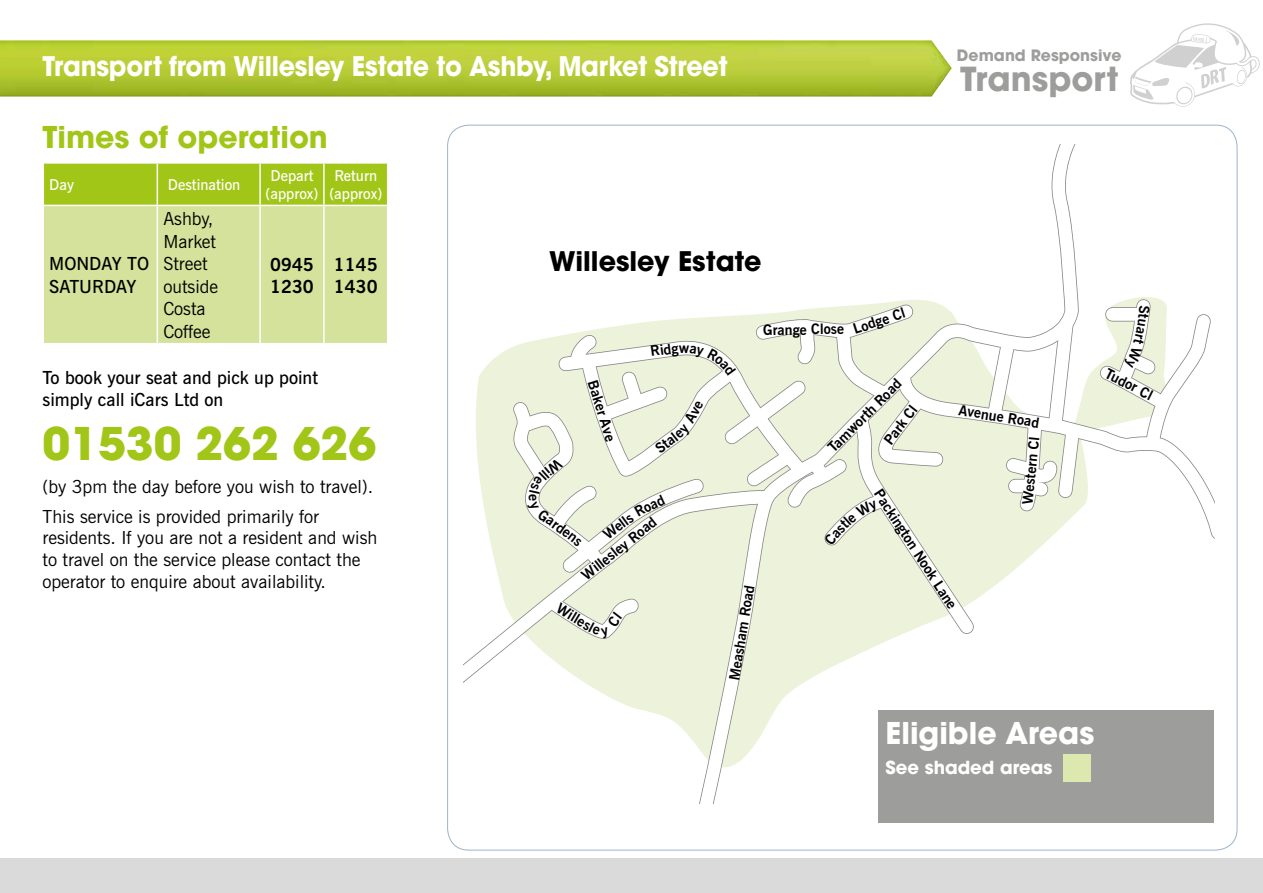
<style>
.page{position:relative;width:1263px;height:893px;background:#fff}
.page>*{position:absolute;margin:0;border:0;box-sizing:border-box;transform-origin:0 0}
.t1{font:700 45px "Avant Garde LT";color:#a2c617}
.t2{font:700 33.15px "Avant Garde LT";color:#9d9d9c}
.t3{font:700 30px "Avant Garde LT";color:#a2c617}
.t4{font:700 30px "Avant Garde LT";color:#fff}
.t5{font:700 27px "Avant Garde LT";letter-spacing:-.01em;color:#fff;scale:.94 1}
.t6{font:700 27px "Avant Garde LT";color:#000}
.t7{font:18px/22.5px "News Gothic BT";color:#000}
.t8{font:600 18px/22.5px "News Gothic BT";color:#000}
.t9{font:700 18px/22.5px "News Gothic BT";color:#000}
.t10{font:700 18px "Avant Garde LT";color:#fff}
.t11{font:700 15.75px "Avant Garde LT";color:#9d9d9c}
.t12{font:600 15px/18px "News Gothic BT";color:#fff;text-align:center}
.t13{font:700 14.4px "News Gothic BT";color:#000}
.t14{font:700 14.25px "News Gothic BT";color:#000}
</style>
<div class="page">
<img style="left:0;top:40px;width:952px;height:57px">
<div style="left:878px;top:710px;width:336px;height:113px;background:#9d9d9c"></div>
<div style="left:44px;top:164px;width:343px;height:41px;background:#a2c617"></div>
<div style="left:44px;top:206px;width:343px;height:137px;background:#d5e29b"></div>
<hr style="left:157px;top:164px;width:1px;height:41px;background:#fff">
<hr style="left:259px;top:164px;width:2px;height:41px;background:#fff">
<hr style="left:323px;top:164px;width:2px;height:41px;background:#fff">
<hr style="left:157px;top:206px;width:1px;height:137px;background:#fff">
<hr style="left:259px;top:206px;width:2px;height:137px;background:#fff">
<hr style="left:323px;top:206px;width:2px;height:137px;background:#fff">
<div style="left:0;top:859px;width:1263px;height:34px;background:#dadada"></div>
<svg style="left:1130px;top:23px;width:130px;height:84px"></svg>
<svg style="left:476px;top:352px;width:200px;height:371px"></svg>
<svg style="left:678px;top:145px;width:400px;height:659px"></svg>
<svg style="left:463px;top:485px;width:318px;height:215px"></svg>
<div style="left:1063px;top:754px;width:28px;height:28px;background:#dde8b1"></div>
<svg style="left:504px;top:292px;width:710px;height:349px"></svg>
<h3 class="t5" style="left:43px;top:49px;width:730px">Transport from Willesley Estate to Ashby, Market Street</h3>
<p class="t11" style="left:957px;top:44px;width:166px">Demand Responsive</p>
<h2 class="t2" style="left:960px;top:57px;width:160px">Transport</h2>
<h3 class="t3" style="left:43px;top:117px;width:287px">Times of operation</h3>
<p class="t12" style="left:49px;top:175px;width:26px">Day</p>
<p class="t12" style="left:168px;top:175px;width:74px">Destination</p>
<p class="t12" style="left:266px;top:166px;width:54px">Depart (approx)</p>
<p class="t12" style="left:329px;top:166px;width:54px">Return (approx)</p>
<p class="t8" style="left:49px;top:252px;width:102px">MONDAY TO<br>SATURDAY</p>
<p class="t7" style="left:163px;top:207px;width:56px">Ashby,<br>Market<br>Street outside<br>Costa<br>Coffee</p>
<p class="t9" style="left:270px;top:253px;width:45px">0945<br>1230</p>
<p class="t9" style="left:334px;top:253px;width:45px">1145<br>1430</p>
<p class="t8" style="left:43px;top:367px;width:277px;line-height:21.6px">To book your seat and pick up point simply call iCars Ltd on</p>
<h1 class="t1" style="left:43px;top:414px;width:335px">01530 262 626</h1>
<p class="t7" style="left:43px;top:471px;width:332px;line-height:30.2px">(by 3pm the day before you wish to travel).<br>This service is provided primarily for</p>
<p class="t7" style="left:43px;top:527px;width:336px;line-height:21.6px">residents. If you are not a resident and wish to travel on the service please contact the operator to enquire about availability.</p>
<h3 class="t6" style="left:549px;top:243px;width:214px">Willesley Estate</h3>
<p class="t13" style="left:679px;top:339px;width:12px">w</p>
<p class="t13" style="left:763px;top:321px;width:82px;rotate:-1deg">Grange Close</p>
<p class="t13" style="left:851px;top:321px;width:55px;rotate:-18deg">Lodge Cl</p>
<p class="t14" style="left:601px;top:378px;width:65px;rotate:73deg">Baker Ave</p>
<p class="t13" style="left:578px;top:570px;width:93px;rotate:-39deg">Willesley Road</p>
<p class="t14" style="left:726px;top:679px;width:98px;rotate:-81deg">Measham Road</p>
<p class="t14" style="left:824px;top:444px;width:99px;rotate:-45deg">Tamworth Road</p>
<p class="t14" style="left:880px;top:438px;width:46px;rotate:-53deg">Park Cl</p>
<p class="t13" style="left:960px;top:401px;width:83px;rotate:9deg">Avenue Road</p>
<p class="t14" style="left:1019px;top:504px;width:70px;rotate:-84deg">Western Cl</p>
<p class="t14" style="left:885px;top:486px;width:141px;rotate:57deg">Packington Nook Lane</p>
<p class="t13" style="left:1110px;top:364px;width:53px;rotate:27deg">Tudor Cl</p>
<h3 class="t4" style="left:885px;top:713px;width:210px">Eligible Areas</h3>
<p class="t10" style="left:885px;top:755px;width:168px">See shaded areas</p>
</div>
